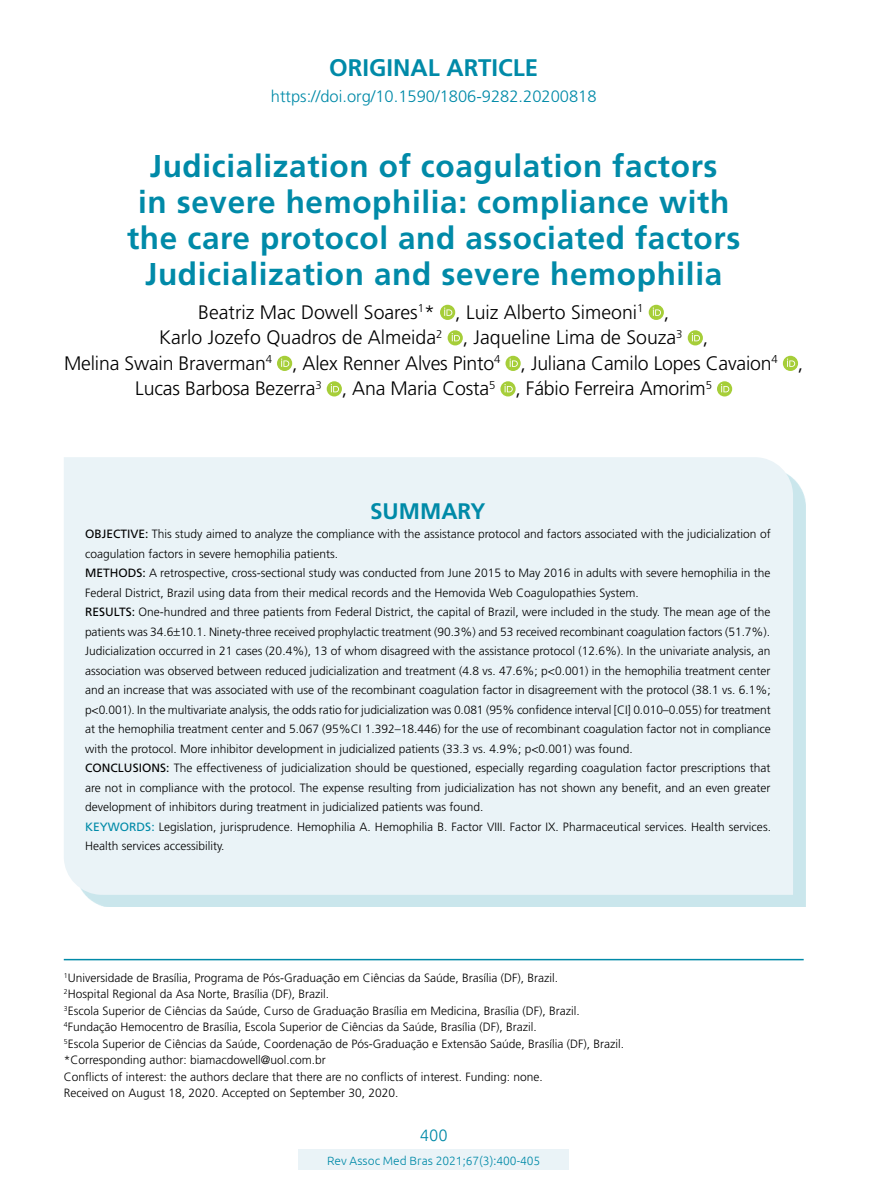
<style>
.page{position:relative;width:893px;height:1191px;background:#fff}
.page>*{position:absolute;margin:0;border:0;box-sizing:border-box;transform-origin:0 0}
.t1{font:700 31.5px/36px "Frutiger LT Std";letter-spacing:.02em;color:#008aa8;text-align:center}
.t2{font:700 24px "Frutiger LT Std";color:#008aa8}
.t3{font:700 22.5px "Frutiger LT Std";color:#008aa8}
.t4{font:300 19.5px "Frutiger LT Std";letter-spacing:-.01em;color:#000}
.t5{font:300 16.5px "Frutiger LT Std";color:#008aa8}
.t6{font:300 16.5px "Ubuntu";color:#008aa8}
.t7{font:300 12px/19.5px "Frutiger LT Std";color:#000}
.t8{font:300 12px "Ubuntu";color:#008aa8}
.s1{font-weight:400}
.s2{font-weight:400;color:#008aa8}
</style>
<div class="page">
<div style="left:299px;top:1149px;width:270px;height:21px;background:#eaf3f7"></div>
<div style="left:76px;top:469px;width:729px;height:438px;background:#cae6ec"></div>
<div style="left:64px;top:457px;width:729px;height:438px;background:#eaf3f7"></div>
<div style="left:440px;top:305px;width:15px;height:15px;background:#a6ce39;border-radius:50%"></div>
<svg style="left:444px;top:307px;width:8px;height:9px"></svg>
<svg style="left:649px;top:305px;width:15px;height:15px"></svg>
<svg style="left:653px;top:307px;width:8px;height:9px"></svg>
<svg style="left:448px;top:330px;width:15px;height:15px"></svg>
<svg style="left:452px;top:333px;width:8px;height:8px"></svg>
<svg style="left:688px;top:330px;width:15px;height:15px"></svg>
<svg style="left:692px;top:333px;width:8px;height:8px"></svg>
<div style="left:277px;top:356px;width:15px;height:15px;background:#a6ce39;border-radius:50%"></div>
<svg style="left:281px;top:358px;width:8px;height:9px"></svg>
<svg style="left:505px;top:356px;width:16px;height:15px"></svg>
<svg style="left:510px;top:358px;width:8px;height:9px"></svg>
<div style="left:783px;top:356px;width:15px;height:15px;background:#a6ce39;border-radius:50%"></div>
<svg style="left:787px;top:358px;width:8px;height:9px"></svg>
<svg style="left:327px;top:381px;width:15px;height:15px"></svg>
<svg style="left:331px;top:384px;width:8px;height:8px"></svg>
<svg style="left:500px;top:381px;width:16px;height:15px"></svg>
<svg style="left:504px;top:384px;width:9px;height:8px"></svg>
<svg style="left:717px;top:381px;width:15px;height:15px"></svg>
<svg style="left:721px;top:384px;width:8px;height:8px"></svg>
<hr style="left:64px;top:959px;width:740px;height:1px;background:#008aa8">
<svg style="left:174px;top:628px;width:6px;height:7px"></svg>
<h2 class="t2" style="left:329px;top:54px;width:210px">ORIGINAL ARTICLE</h2>
<h3 class="t5" style="left:271px;top:87px;width:327px">https://doi.org/10.1590/1806-9282.20200818</h3>
<h1 class="t1" style="left:127px;top:148px;width:615px">Judicialization of coagulation factors<br>in severe hemophilia: compliance with the care protocol and associated factors Judicialization and severe hemophilia</h1>
<h3 class="t4" style="left:198px;top:301px;width:473px">Beatriz Mac Dowell Soares<sup>1</sup>* , Luiz Alberto Simeoni<sup>1</sup> ,</h3>
<h3 class="t4" style="left:159px;top:327px;width:551px">Karlo Jozefo Quadros de Almeida<sup>2</sup> , Jaqueline Lima de Souza<sup>3</sup> ,</h3>
<h3 class="t4" style="left:64px;top:352px;width:741px">Melina Swain Braverman<sup>4</sup> , Alex Renner Alves Pinto<sup>4</sup> , Juliana Camilo Lopes Cavaion<sup>4</sup> ,</h3>
<h3 class="t4" style="left:135px;top:378px;width:578px">Lucas Barbosa Bezerra<sup>3</sup> , Ana Maria Costa<sup>5</sup> , Fábio Ferreira Amorim<sup>5</sup></h3>
<h3 class="t3" style="left:370px;top:497px;width:117px">SUMMARY</h3>
<p class="t7" style="left:85px;top:524px;width:687px"><span class="s1">OBJECTIVE:</span> This study aimed to analyze the compliance with the assistance protocol and factors associated with the judicialization of coagulation factors in severe hemophilia patients.<br><span class="s1">METHODS:</span> A retrospective, cross-sectional study was conducted from June 2015 to May 2016 in adults with severe hemophilia in the Federal District, Brazil using data from their medical records and the Hemovida Web Coagulopathies System.<br><span class="s1">RESULTS:</span> One-hundred and three patients from Federal District, the capital of Brazil, were included in the study. The mean age of the patients was 34.6 10.1. Ninety-three received prophylactic treatment (90.3%) and 53 received recombinant coagulation factors (51.7%).<br>Judicialization occurred in 21 cases (20.4%), 13 of whom disagreed with the assistance protocol (12.6%). In the univariate analysis, an association was observed between reduced judicialization and treatment (4.8 vs. 47.6%; p&lt;0.001) in the hemophilia treatment center and an increase that was associated with use of the recombinant coagulation factor in disagreement with the protocol (38.1 vs. 6.1%; p&lt;0.001). In the multivariate analysis, the odds ratio for judicialization was 0.081 (95% confidence interval [CI] 0.010–0.055) for treatment at the hemophilia treatment center and 5.067 (95%CI 1.392–18.446) for the use of recombinant coagulation factor not in compliance with the protocol. More inhibitor development in judicialized patients (33.3 vs. 4.9%; p&lt;0.001) was found.<br><span class="s1">CONCLUSIONS:</span> The effectiveness of judicialization should be questioned, especially regarding coagulation factor prescriptions that are not in compliance with the protocol. The expense resulting from judicialization has not shown any benefit, and an even greater development of inhibitors during treatment in judicialized patients was found.<br><span class="s2">KEYWORDS:</span> Legislation, jurisprudence. Hemophilia A. Hemophilia B. Factor VIII. Factor IX. Pharmaceutical services. Health services.<br>Health services accessibility.</p>
<p class="t7" style="left:64px;top:969px;width:562px;line-height:16.5px"><sup>1</sup>Universidade de Brasília, Programa de Pós-Graduação em Ciências da Saúde, Brasília (DF), Brazil.<br><sup>2</sup>Hospital Regional da Asa Norte, Brasília (DF), Brazil.<br><sup>3</sup>Escola Superior de Ciências da Saúde, Curso de Graduação Brasília em Medicina, Brasília (DF), Brazil.<br><sup>4</sup>Fundação Hemocentro de Brasília, Escola Superior de Ciências da Saúde, Brasília (DF), Brazil.<br><sup>5</sup>Escola Superior de Ciências da Saúde, Coordenação de Pós-Graduação e Extensão Saúde, Brasília (DF), Brazil. *Corresponding author: biamacdowell@uol.com.br<br>Conflicts of interest: the authors declare that there are no conflicts of interest. Funding: none.<br>Received on August 18, 2020. Accepted on September 30, 2020.</p>
<h3 class="t6" style="left:420px;top:1125px;width:29px">400</h3>
<p class="t8" style="left:327px;top:1153px;width:215px">Rev Assoc Med Bras 2021;67(3):400-405</p>
</div>
